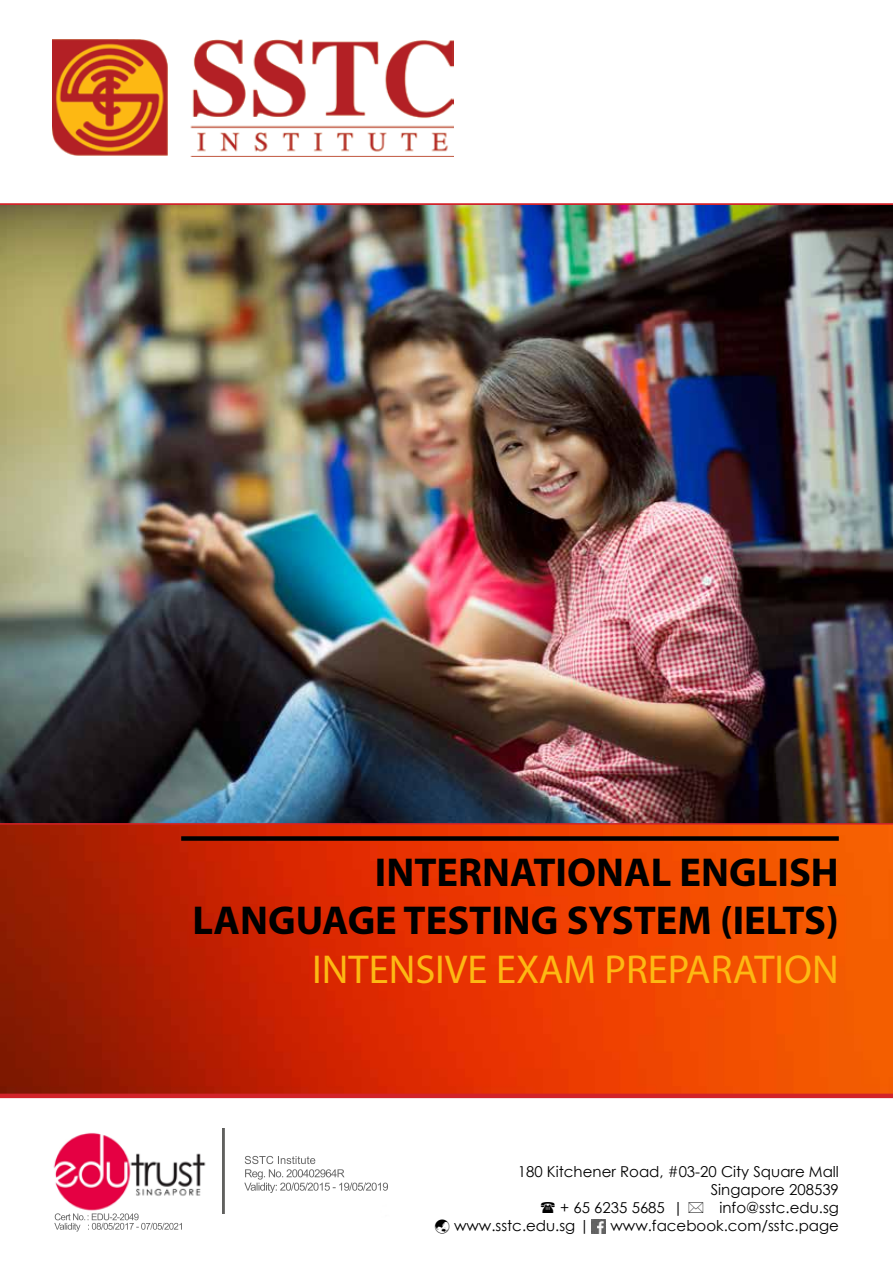
<style>
.page{position:relative;width:893px;height:1263px;background:#fff}
.page>*{position:absolute;margin:0;border:0;box-sizing:border-box;transform-origin:0 0}
.t1{font:700 40.5px/48.6px "Myriad Pro";color:#000;text-align:right}
.t2{font:40.5px "Myriad Pro";color:#fdb913}
.t3{font:15px "Century Gothic";color:#000}
</style>
<div class="page">
<svg style="left:0;top:824px;width:893px;height:274px;background:#d63501"></svg>
<img style="left:53px;top:40px;width:400px;height:117px">
<img style="left:0;top:203px;width:893px;height:621px">
<div style="left:181px;top:836px;width:658px;height:5px;background:#000"></div>
<img style="left:53px;top:1128px;width:335px;height:104px">
<img style="left:222px;top:1129px;width:2px;height:84px">
<img style="left:591px;top:1219px;width:14px;height:14px">
<h1 class="t1" style="left:193px;top:846px;width:648px">INTERNATIONAL ENGLISH<br>LANGUAGE TESTING SYSTEM (IELTS)</h1>
<h1 class="t2" style="left:312px;top:944px;width:528px">INTENSIVE EXAM PREPARATION</h1>
<p class="t3" style="left:518px;top:1162px;width:323px">180 Kitchener Road, #03-20 City Square Mall</p>
<p class="t3" style="left:711px;top:1180px;width:130px">Singapore 208539</p>
<p class="t3" style="left:560px;top:1198px;width:125px">+ 65 6235 5685 |</p>
<p class="t3" style="left:719px;top:1198px;width:121px">info@sstc.edu.sg</p>
<p class="t3" style="left:454px;top:1216px;width:137px">www.sstc.edu.sg |</p>
<p class="t3" style="left:610px;top:1216px;width:230px">www.facebook.com/sstc.page</p>
</div>
